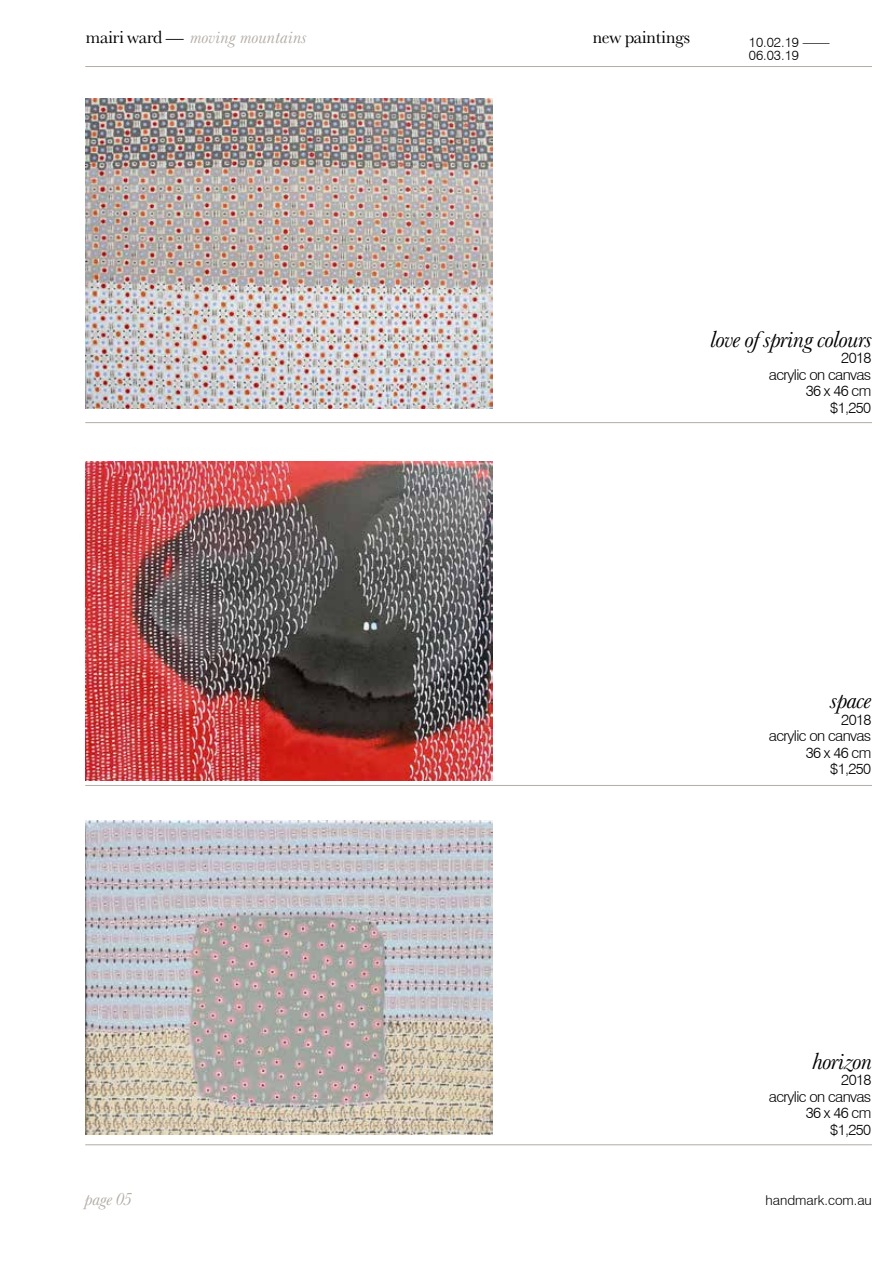
<style>
.page{position:relative;width:893px;height:1263px;background:#fff}
.page>*{position:absolute;margin:0;border:0;box-sizing:border-box;transform-origin:0 0}
.t1{font:italic 24px "Baskerville No 2 BT";letter-spacing:-.04em;color:#000}
.t2{font:italic 18px "Baskerville No 2 BT";letter-spacing:-.02em;color:#b3aca6}
.t3{font:18px "Baskerville No 2 BT";letter-spacing:-.04em;color:#000}
.t4{font:300 15px/16.5px "Swiss 721 BT";letter-spacing:-.04em;color:#000;text-align:right}
.t5{font:300 13.5px/13.5px "Swiss 721 BT";color:#000}
.s1{font-style:normal;color:#000}
</style>
<div class="page">
<img style="left:85px;top:98px;width:408px;height:311px">
<img style="left:85px;top:462px;width:408px;height:319px">
<img style="left:85px;top:821px;width:408px;height:313px">
<hr style="left:85px;top:66px;width:787px;height:1px;background:#b3aca6">
<hr style="left:85px;top:422px;width:787px;height:1px;background:#b3aca6">
<hr style="left:85px;top:785px;width:787px;height:1px;background:#b3aca6">
<hr style="left:85px;top:1144px;width:787px;height:1px;background:#b3aca6">
<p class="t2" style="left:85px;top:27px;width:224px"><span class="s1">mairi ward —</span> moving mountains</p>
<p class="t3" style="left:592px;top:26px;width:100px">new paintings</p>
<p class="t5" style="left:749px;top:35px;width:82px">10.02.19 ——<br>06.03.19</p>
<h1 class="t1" style="left:711px;top:324px;width:164px">love of spring colours</h1>
<p class="t4" style="left:769px;top:349px;width:104px">2018<br>acrylic on canvas<br>36 x 46 cm $1,250</p>
<h1 class="t1" style="left:831px;top:685px;width:43px">space</h1>
<p class="t4" style="left:769px;top:711px;width:104px">2018<br>acrylic on canvas<br>36 x 46 cm $1,250</p>
<h1 class="t1" style="left:813px;top:1046px;width:61px">horizon</h1>
<p class="t4" style="left:769px;top:1071px;width:104px">2018<br>acrylic on canvas<br>36 x 46 cm $1,250</p>
<p class="t2" style="left:85px;top:1188px;width:49px">page 05</p>
<p class="t5" style="left:766px;top:1193px;width:108px">handmark.com.au</p>
</div>
